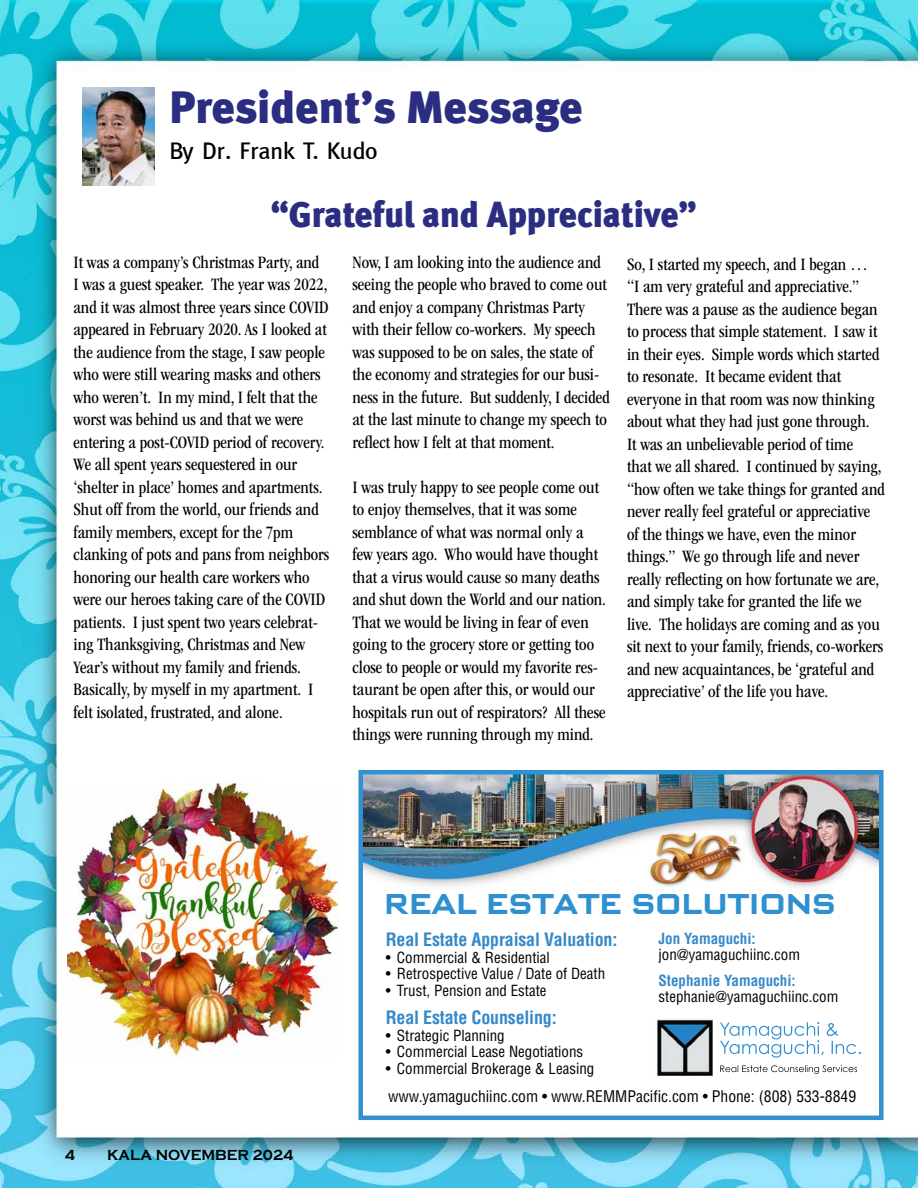
<style>
.page{position:relative;width:918px;height:1188px;background:#fff}
.page>*{position:absolute;margin:0;border:0;box-sizing:border-box;transform-origin:0 0}
.t1{font:900 45px "Meta";letter-spacing:-.01em;color:#2b2e80}
.t2{font:900 36px "Meta";color:#2b2e80}
.t3{font:700 28.5px "Bank Gothic";color:#2f90cf}
.t4{font:500 24px "Meta";color:#000}
.t5{font:condensed 18px/22.5px "ITC Garamond Std";color:#000}
.t6{font:700 condensed 18px "Helvetica";letter-spacing:-.01em;color:#3689c9}
.t7{font:condensed 15.6px "Helvetica";color:#000}
.t8{font:condensed 15px "Helvetica";color:#000}
.t9{font:700 condensed 15px "Helvetica";color:#3689c9}
.t10{font:700 15px "Copperplate Gothic";color:#000;scale:.95 1}
</style>
<div class="page">
<img style="left:0;top:0;width:918px;height:1188px">
<img style="left:82px;top:87px;width:73px;height:99px">
<img style="left:363px;top:775px;width:516px;height:340px">
<img style="left:720px;top:1022px;width:118px;height:17px">
<img style="left:720px;top:1040px;width:136px;height:18px">
<img style="left:720px;top:1065px;width:137px;height:7px">
<div style="left:358px;top:770px;width:526px;height:350px;border:4px solid #3291cf"></div>
<img style="left:68px;top:783px;width:271px;height:274px">
<h1 class="t1" style="left:170px;top:80px;width:415px">President’s Message</h1>
<h3 class="t4" style="left:170px;top:137px;width:210px">By Dr. Frank T. Kudo</h3>
<h2 class="t2" style="left:271px;top:192px;width:427px">“Grateful and Appreciative”</h2>
<p class="t5" style="left:74px;top:251px;width:257px">It was a company’s Christmas Party, and<br>I was a guest speaker. The year was 2022, and it was almost three years since COVID appeared in February 2020. As I looked at the audience from the stage, I saw people who were still wearing masks and others who weren’t. In my mind, I felt that the worst was behind us and that we were entering a post-COVID period of recovery.<br>We all spent years sequestered in our ‘shelter in place’ homes and apartments.<br>Shut off from the world, our friends and family members, except for the 7pm clanking of pots and pans from neighbors honoring our health care workers who were our heroes taking care of the COVID patients. I just spent two years celebrat&shy;ing Thanksgiving, Christmas and New Year’s without my family and friends.<br>Basically, by myself in my apartment. I felt isolated, frustrated, and alone.</p>
<p class="t5" style="left:352px;top:251px;width:259px">Now, I am looking into the audience and seeing the people who braved to come out and enjoy a company Christmas Party with their fellow co-workers. My speech was supposed to be on sales, the state of the economy and strategies for our busi&shy;ness in the future. But suddenly, I decided at the last minute to change my speech to reflect how I felt at that moment.</p>
<p class="t5" style="left:352px;top:476px;width:255px">I was truly happy to see people come out to enjoy themselves, that it was some semblance of what was normal only a few years ago. Who would have thought that a virus would cause so many deaths and shut down the World and our nation.<br>That we would be living in fear of even going to the grocery store or getting too close to people or would my favorite res&shy;taurant be open after this, or would our hospitals run out of respirators? All these things were running through my mind.</p>
<p class="t5" style="left:627px;top:253px;width:259px">So, I started my speech, and I began … “I am very grateful and appreciative.” There was a pause as the audience began to process that simple statement. I saw it in their eyes. Simple words which started to resonate. It became evident that everyone in that room was now thinking about what they had just gone through.<br>It was an unbelievable period of time<br>that we all shared. I continued by saying, “how often we take things for granted and never really feel grateful or appreciative of the things we have, even the minor things.” We go through life and never really reflecting on how fortunate we are, and simply take for granted the life we live. The holidays are coming and as you sit next to your family, friends, co-workers and new acquaintances, be ‘grateful and appreciative’ of the life you have.</p>
<h3 class="t3" style="left:384px;top:887px;width:453px">REAL ESTATE SOLUTIONS</h3>
<p class="t9" style="left:659px;top:929px;width:99px">Jon Yamaguchi:</p>
<p class="t8" style="left:659px;top:946px;width:143px">jon@yamaguchiinc.com</p>
<p class="t9" style="left:659px;top:971px;width:139px">Stephanie Yamaguchi:</p>
<p class="t8" style="left:659px;top:988px;width:181px">stephanie@yamaguchiinc.com</p>
<p class="t6" style="left:386px;top:929px;width:233px">Real Estate Appraisal Valuation:</p>
<p class="t8" style="left:386px;top:948px;width:166px">• Commercial &amp; Residential</p>
<p class="t8" style="left:386px;top:964px;width:221px">• Retrospective Value / Date of Death</p>
<p class="t8" style="left:386px;top:981px;width:162px">• Trust, Pension and Estate</p>
<p class="t6" style="left:386px;top:1007px;width:173px">Real Estate Counseling:</p>
<p class="t8" style="left:386px;top:1026px;width:121px">• Strategic Planning</p>
<p class="t8" style="left:386px;top:1042px;width:199px">• Commercial Lease Negotiations</p>
<p class="t8" style="left:386px;top:1059px;width:210px">• Commercial Brokerage &amp; Leasing</p>
<p class="t10" style="left:65px;top:1146px;width:12px">4</p>
<p class="t10" style="left:107px;top:1146px;width:198px">KALA NOVEMBER 2024</p>
<p class="t7" style="left:388px;top:1087px;width:470px">www.yamaguchiinc.com • www.REMMPacific.com • Phone: (808) 533-8849</p>
</div>
